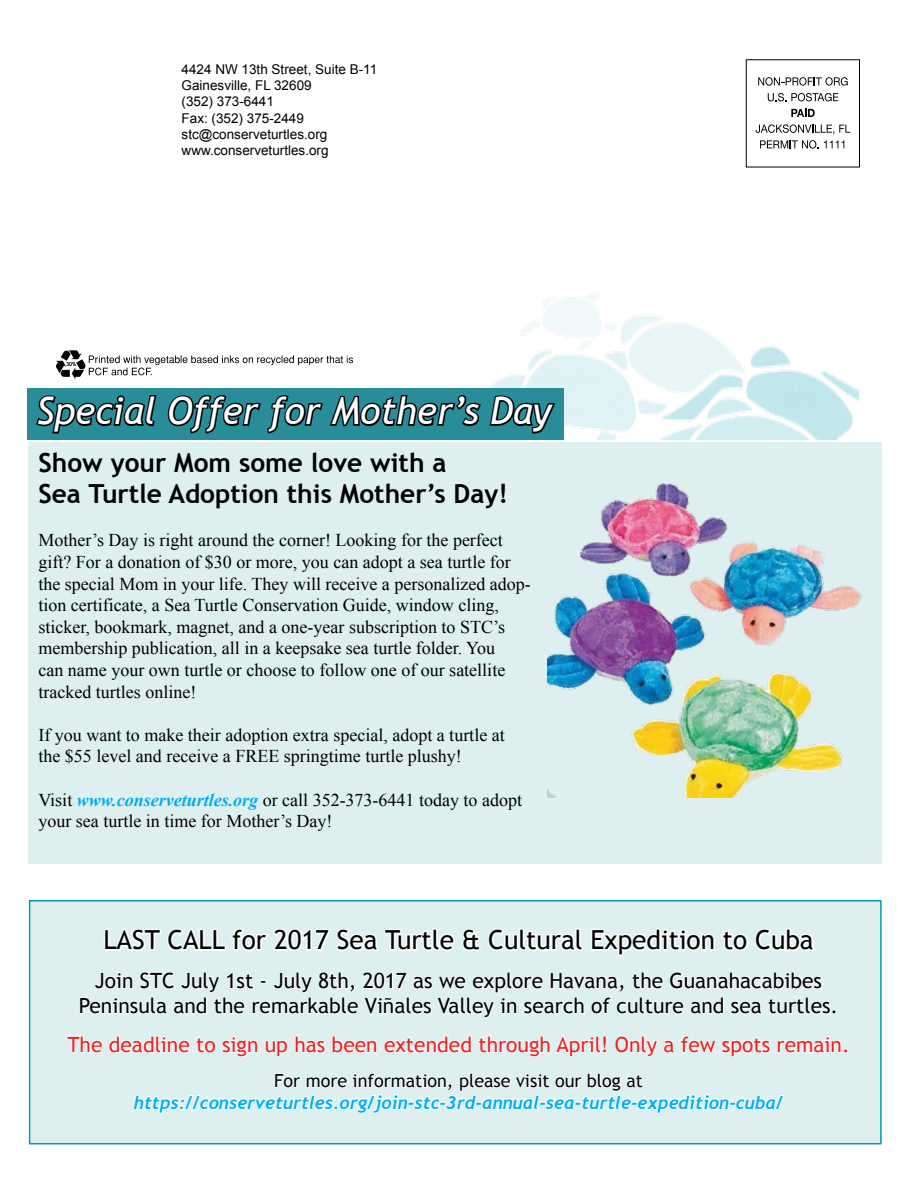
<style>
.page{position:relative;width:918px;height:1188px;background:#fff}
.page>*{position:absolute;margin:0;border:0;box-sizing:border-box;transform-origin:0 0}
.t1{font:italic 37.5px "Trebuchet MS";color:#fff}
.t2{font:700 26.25px/31.5px "Trebuchet MS";color:#000}
.t3{font:26.25px "Trebuchet MS";color:#020303}
.t4{font:21px/25.2px "Trebuchet MS";color:#020303;text-align:center}
.t5{font:21px "Trebuchet MS";color:#ed2224}
.t6{font:18px/21.6px "Times New Roman";color:#000}
.t7{font:italic 700 18px "Trebuchet";color:#00adef}
.t8{font:18px "Trebuchet MS";color:#020303}
.t9{font:13.5px/16.2px "Arial";color:#000}
.s1{font-weight:700;font-style:italic;color:#00adef}
</style>
<div class="page">
<div style="left:30px;top:901px;width:851px;height:243px;background:#deeff0"></div>
<div style="left:29px;top:900px;width:853px;height:244px;border:2px solid #049dad"></div>
<div style="left:28px;top:443px;width:854px;height:421px;background:#deeff0"></div>
<img style="left:486px;top:292px;width:373px;height:148px">
<svg style="left:56px;top:350px;width:297px;height:29px"></svg>
<svg style="left:758px;top:77px;width:90px;height:9px"></svg>
<svg style="left:768px;top:93px;width:70px;height:8px"></svg>
<svg style="left:791px;top:109px;width:24px;height:8px"></svg>
<svg style="left:756px;top:124px;width:94px;height:10px"></svg>
<svg style="left:760px;top:140px;width:84px;height:9px"></svg>
<div style="left:27px;top:388px;width:537px;height:52px;background:#288d99"></div>
<svg style="left:36px;top:395px;width:121px;height:39px"></svg>
<svg style="left:166px;top:395px;width:392px;height:48px"></svg>
<svg style="left:104px;top:928px;width:711px;height:28px"></svg>
<svg style="left:79px;top:972px;width:758px;height:46px"></svg>
<svg style="left:67px;top:1036px;width:191px;height:21px"></svg>
<svg style="left:265px;top:1036px;width:207px;height:21px"></svg>
<svg style="left:478px;top:1036px;width:129px;height:21px"></svg>
<svg style="left:615px;top:1036px;width:155px;height:21px"></svg>
<svg style="left:777px;top:1036px;width:71px;height:17px"></svg>
<svg style="left:133px;top:1073px;width:651px;height:40px"></svg>
<img style="left:547px;top:482px;width:315px;height:316px">
<p class="t9" style="left:182px;top:61px;width:197px">4424 NW 13th Street, Suite B-11<br>Gainesville, FL 32609<br>(352) 373-6441<br>Fax: (352) 375-2449 stc@conserveturtles.org www.conserveturtles.org</p>
<h1 class="t1" style="left:36px;top:389px;width:517px">Special Offer for Mother’s Day</h1>
<h2 class="t2" style="left:38px;top:447px;width:471px">Show your Mom some love with a<br>Sea Turtle Adoption this Mother’s Day!</h2>
<p class="t6" style="left:38px;top:529px;width:494px">Mother’s Day is right around the corner! Looking for the perfect gift? For a donation of $30 or more, you can adopt a sea turtle for the special Mom in your life. They will receive a personalized adop&shy;tion certificate, a Sea Turtle Conservation Guide, window cling, sticker, bookmark, magnet, and a one-year subscription to STC’s membership publication, all in a keepsake sea turtle folder. You<br>can name your own turtle or choose to follow one of our satellite tracked turtles online!</p>
<p class="t6" style="left:38px;top:724px;width:468px">If you want to make their adoption extra special, adopt a turtle at the $55 level and receive a FREE springtime turtle plushy!</p>
<p class="t6" style="left:38px;top:788px;width:485px">Visit <span class="s1">www.conserveturtles.org</span> or call 352-373-6441 today to adopt your sea turtle in time for Mother’s Day!</p>
<h2 class="t3" style="left:103px;top:925px;width:712px">LAST CALL for 2017 Sea Turtle &amp; Cultural Expedition to Cuba</h2>
<p class="t4" style="left:79px;top:968px;width:761px">Join STC July 1st - July 8th, 2017 as we explore Havana, the Guanahacabibes<br>Peninsula and the remarkable Viñales Valley in search of culture and sea turtles.</p>
<p class="t5" style="left:67px;top:1032px;width:784px">The deadline to sign up has been extended through April! Only a few spots remain.</p>
<p class="t8" style="left:274px;top:1070px;width:370px">For more information, please visit our blog at</p>
<p class="t7" style="left:134px;top:1091px;width:651px">https://conserveturtles.org/join-stc-3rd-annual-sea-turtle-expedition-cuba/</p>
</div>
